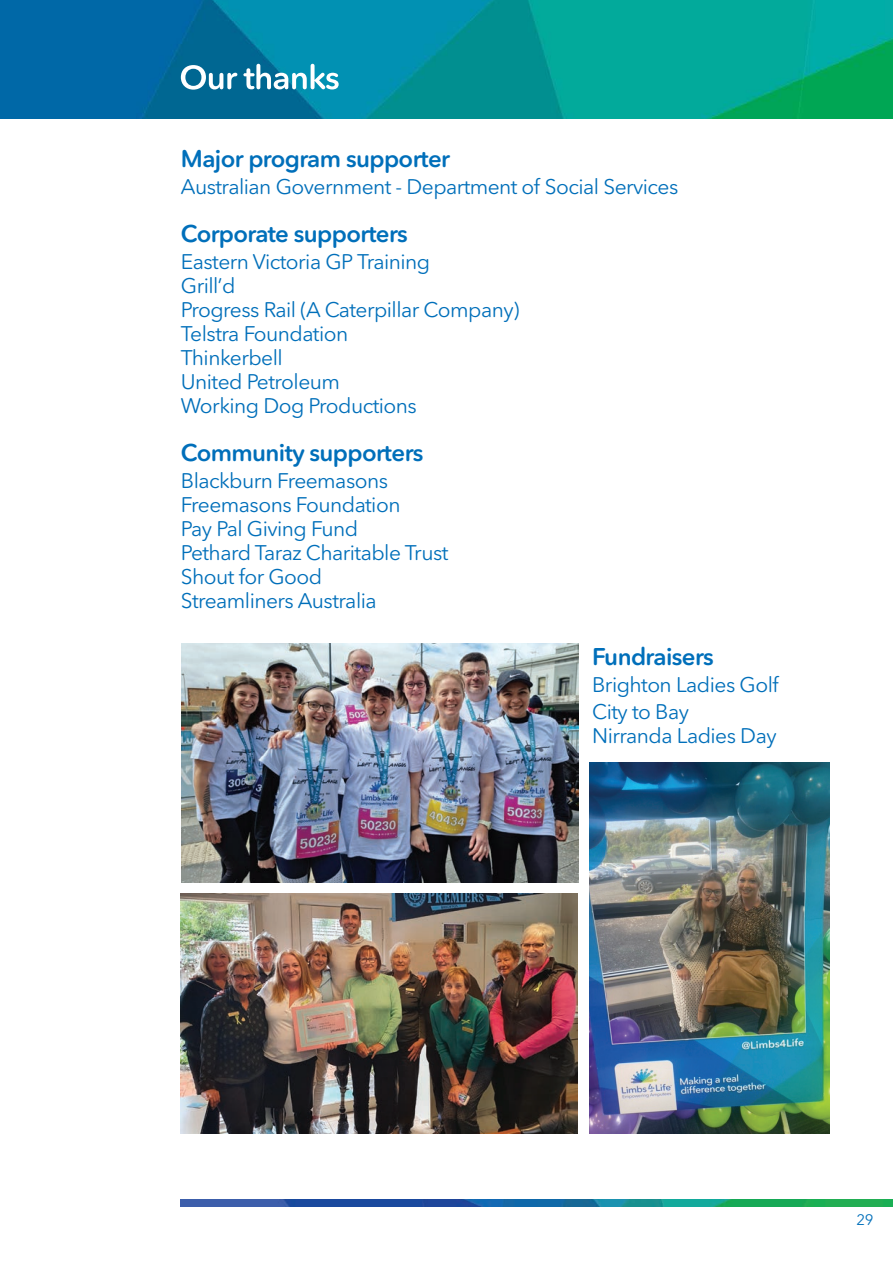
<style>
.page{position:relative;width:893px;height:1263px;background:#fff}
.page>*{position:absolute;margin:0;border:0;box-sizing:border-box;transform-origin:0 0}
.t1{font:600 24px "Avenir Next Rounded Std";letter-spacing:-.025em;color:#006fba}
.t2{font:21px "Avenir Next Rounded Std";letter-spacing:-.025em;color:#006fba}
.t3{font:15px "Avenir Next Rounded Std";color:#006fba}
</style>
<div class="page">
<img style="left:180px;top:1199px;width:713px;height:7px">
<img style="left:0;top:0;width:893px;height:119px">
<svg style="left:181px;top:64px;width:158px;height:26px"></svg>
<img style="left:182px;top:644px;width:396px;height:238px">
<img style="left:589px;top:762px;width:240px;height:372px">
<img style="left:181px;top:893px;width:397px;height:241px">
<p class="t1" style="left:181px;top:144px;width:271px">Major program supporter</p>
<p class="t2" style="left:181px;top:174px;width:499px">Australian Government - Department of Social Services</p>
<p class="t1" style="left:181px;top:219px;width:228px">Corporate supporters</p>
<p class="t2" style="left:181px;top:249px;width:251px">Eastern Victoria GP Training</p>
<p class="t2" style="left:181px;top:273px;width:56px">Grill’d</p>
<p class="t2" style="left:181px;top:297px;width:340px">Progress Rail (A Caterpillar Company)</p>
<p class="t2" style="left:181px;top:321px;width:169px">Telstra Foundation</p>
<p class="t2" style="left:181px;top:345px;width:103px">Thinkerbell</p>
<p class="t2" style="left:181px;top:369px;width:161px">United Petroleum</p>
<p class="t2" style="left:181px;top:393px;width:237px">Working Dog Productions</p>
<p class="t1" style="left:181px;top:438px;width:244px">Community supporters</p>
<p class="t2" style="left:181px;top:468px;width:209px">Blackburn Freemasons</p>
<p class="t2" style="left:181px;top:492px;width:221px">Freemasons Foundation</p>
<p class="t2" style="left:181px;top:516px;width:179px">Pay Pal Giving Fund</p>
<p class="t2" style="left:181px;top:540px;width:269px">Pethard Taraz Charitable Trust</p>
<p class="t2" style="left:181px;top:564px;width:143px">Shout for Good</p>
<p class="t2" style="left:181px;top:588px;width:197px">Streamliners Australia</p>
<p class="t1" style="left:592px;top:642px;width:123px">Fundraisers</p>
<p class="t2" style="left:592px;top:672px;width:188px">Brighton Ladies Golf</p>
<p class="t2" style="left:592px;top:699px;width:98px">City to Bay</p>
<p class="t2" style="left:592px;top:723px;width:186px">Nirranda Ladies Day</p>
<p class="t3" style="left:856px;top:1210px;width:19px">29</p>
</div>
